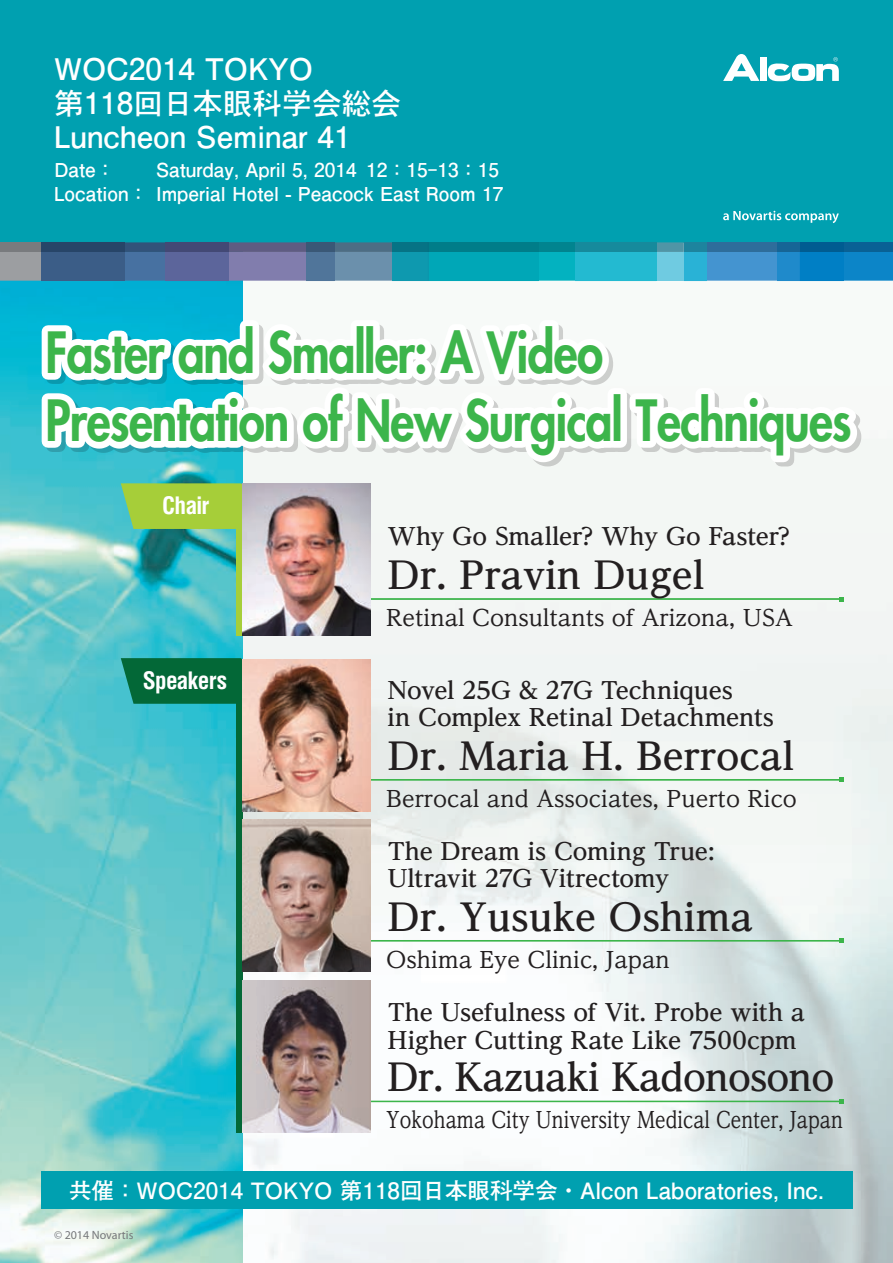
<style>
.page{position:relative;width:893px;height:1263px;background:#fff}
.page>*{position:absolute;margin:0;border:0;box-sizing:border-box;transform-origin:0 0}
.t1{font:800 55.35px/68.1px "Futura Std";letter-spacing:-.02em;color:#3cb54b;scale:.86 1}
.t2{font:700 37.2px "UD Reimin Pro";color:#231f20}
.t3{font:700 37.2px "UD Reimin Pro";letter-spacing:-.02em;color:#231f20}
.t4{font:700 29.7px "Futo Go B101 Pro";color:#fff}
.t5{font:29.7px "DFHS Gothic W5 WIN RKSJ H";color:#fff}
.t6{font:700 23.4px/27.6px "UD Reimin Pro";letter-spacing:-.01em;color:#231f20}
.t7{font:700 condensed 23.4px "Helvetica LT Std";letter-spacing:-.03em;color:#fff}
.t8{font:700 22.5px "Futo Go B101 Pro";color:#fff}
.t9{font:500 22.35px "UD Reimin Pro";color:#231f20}
.t10{font:500 22.35px "UD Reimin Pro";color:#231f20;scale:.83 1}
.t11{font:700 19.2px/23.4px "Futo Go B101 Pro";color:#fff;text-align:right}
.t12{font:12px "Myriad Pro";color:#76787b}
.s1{font-family:"Futo Go B101 Pro";font-weight:700}
</style>
<div class="page">
<img style="left:242px;top:281px;width:651px;height:982px">
<img style="left:0;top:281px;width:242px;height:982px">
<hr style="left:359px;top:598px;width:483px;height:2px;background:#3cb54b">
<svg style="left:839px;top:596px;width:5px;height:5px"></svg>
<div style="left:236px;top:484px;width:6px;height:152px;background:#a6ce39"></div>
<div style="left:236px;top:659px;width:6px;height:473px;background:#036837"></div>
<svg style="left:121px;top:483px;width:120px;height:46px;background:#9fcc41"></svg>
<svg style="left:35px;top:314px;width:833px;height:159px"></svg>
<hr style="left:359px;top:779px;width:483px;height:1px;background:#3cb54b">
<svg style="left:839px;top:777px;width:5px;height:5px"></svg>
<img style="left:243px;top:659px;width:128px;height:152px">
<svg style="left:121px;top:658px;width:120px;height:46px;background:#066d3f"></svg>
<img style="left:243px;top:483px;width:128px;height:152px">
<hr style="left:359px;top:940px;width:483px;height:1px;background:#3cb54b">
<svg style="left:839px;top:938px;width:5px;height:5px"></svg>
<img style="left:243px;top:820px;width:128px;height:152px">
<hr style="left:359px;top:1101px;width:483px;height:1px;background:#3cb54b">
<svg style="left:839px;top:1099px;width:5px;height:5px"></svg>
<img style="left:243px;top:980px;width:128px;height:152px">
<div style="left:0;top:0;width:893px;height:242px;background:#00a0b0"></div>
<svg style="left:768px;top:57px;width:71px;height:24px"></svg>
<svg style="left:723px;top:54px;width:36px;height:27px"></svg>
<div style="left:760px;top:57px;width:7px;height:24px;background:#fff"></div>
<svg style="left:723px;top:211px;width:116px;height:12px"></svg>
<div style="left:41px;top:1171px;width:811px;height:38px;background:#00a0b0"></div>
<svg style="left:0;top:242px;width:893px;height:39px;background:#3886ab"></svg>
<div style="left:306px;top:242px;width:28px;height:10px;background:#3a5876"></div>
<div style="left:428px;top:242px;width:111px;height:10px;background:#007d89"></div>
<div style="left:392px;top:242px;width:36px;height:10px;background:#067385"></div>
<p class="t4" style="left:54px;top:45px;width:261px">WOC2014 TOKYO</p>
<p class="t5" style="left:54px;top:88px;width:349px">第<span class="s1">118</span>回日本眼科学会総会</p>
<p class="t4" style="left:54px;top:113px;width:298px">Luncheon Seminar 41</p>
<p class="t11" style="left:54px;top:156px;width:62px">Date：</p>
<p class="t11" style="left:54px;top:156px;width:451px">Saturday, April 5, 2014 12：15-13：15<br>Location： Imperial Hotel - Peacock East Room 17</p>
<h1 class="t1" style="left:45px;top:319px;width:939px">Faster and Smaller: A Video<br>Presentation of New Surgical Techniques</h1>
<p class="t7" style="left:162px;top:491px;width:49px">Chair</p>
<p class="t7" style="left:143px;top:666px;width:86px">Speakers</p>
<p class="t6" style="left:388px;top:522px;width:404px">Why Go Smaller? Why Go Faster?</p>
<h2 class="t2" style="left:388px;top:545px;width:318px">Dr. Pravin Dugel</h2>
<p class="t9" style="left:386px;top:599px;width:408px">Retinal Consultants of Arizona, USA</p>
<p class="t6" style="left:388px;top:675px;width:388px">Novel 25G &amp; 27G Techniques<br>in Complex Retinal Detachments</p>
<h2 class="t2" style="left:388px;top:725px;width:408px">Dr. Maria H. Berrocal</h2>
<p class="t9" style="left:386px;top:780px;width:412px">Berrocal and Associates, Puerto Rico</p>
<p class="t6" style="left:388px;top:837px;width:329px">The Dream is Coming True:<br>Ultravit 27G Vitrectomy</p>
<h2 class="t2" style="left:388px;top:886px;width:367px">Dr. Yusuke Oshima</h2>
<p class="t9" style="left:386px;top:941px;width:285px">Oshima Eye Clinic, Japan</p>
<p class="t6" style="left:388px;top:998px;width:419px">The Usefulness of Vit. Probe with a<br>Higher Cutting Rate Like 7500cpm</p>
<h2 class="t3" style="left:387px;top:1047px;width:448px">Dr. Kazuaki Kadonosono</h2>
<p class="t10" style="left:386px;top:1101px;width:552px">Yokohama City University Medical Center, Japan</p>
<p class="t8" style="left:69px;top:1172px;width:756px">共催：WOC2014 TOKYO 第118回日本眼科学会・Alcon Laboratories, Inc.</p>
<p class="t12" style="left:54px;top:1227px;width:81px">© 2014 Novartis</p>
</div>
